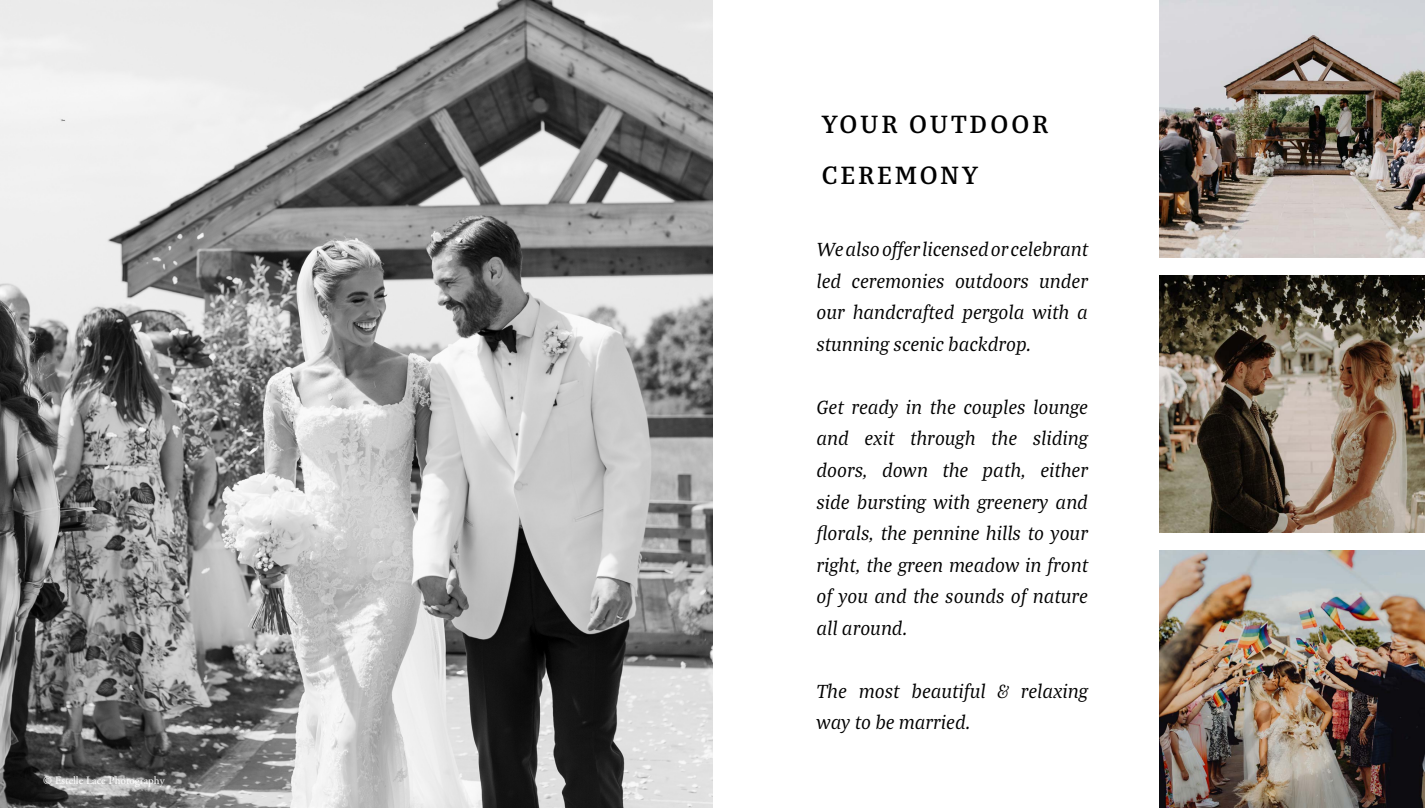
<style>
.page{position:relative;width:1425px;height:808px;background:#fff}
.page>*{position:absolute;margin:0;border:0;box-sizing:border-box;transform-origin:0 0}
.t1{font:600 27px/51.3px "Bagatela";letter-spacing:.1em;color:#000}
.t2{font:italic 20.55px/31.5px "Bagatela";color:#000;text-align:justify}
.t3{font:11.25px "Adobe Garamond Pro";color:#fff}
</style>
<div class="page">
<img style="left:0;top:0;width:712px;height:808px">
<img style="left:1159px;top:0;width:265px;height:257px">
<img style="left:1159px;top:275px;width:265px;height:258px">
<img style="left:1159px;top:551px;width:265px;height:257px">
<p class="t3" style="left:43px;top:774px;width:123px">© Estelle Lace Photography</p>
<h1 class="t1" style="left:821px;top:97px;width:228px">YOUR OUTDOOR<br>CEREMONY</h1>
<p class="t2" style="left:816px;top:232px;width:273px">We also offer licensed or celebrant led ceremonies outdoors under our handcrafted pergola with a stunning scenic backdrop.</p>
<p class="t2" style="left:816px;top:390px;width:273px">Get ready in the couples lounge and exit through the sliding doors, down the path, either side bursting with greenery and florals, the pennine hills to your right, the green meadow in front of you and the sounds of nature all around.</p>
<p class="t2" style="left:816px;top:674px;width:273px">The most beautiful &amp; relaxing way to be married.</p>
</div>
